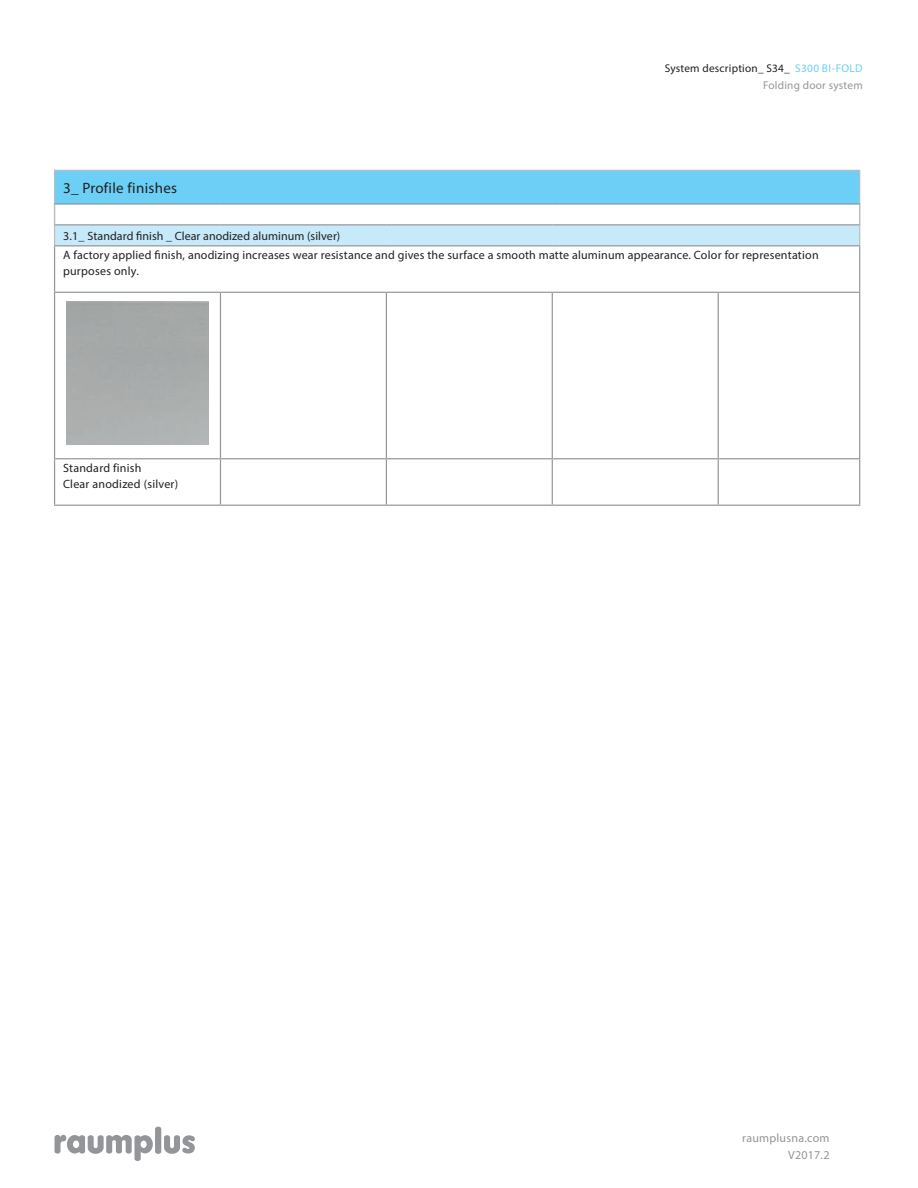
<style>
.page{position:relative;width:918px;height:1188px;background:#fff}
.page>*{position:absolute;margin:0;border:0;box-sizing:border-box;transform-origin:0 0}
.t1{font:15px "Myriad Pro";letter-spacing:.02em;color:#231f20}
.t2{font:12px/18.8px "Myriad Pro";letter-spacing:.015em;color:#231f20}
.t3{font:12px/17px "Myriad Pro";letter-spacing:.02em;color:#939598;text-align:right}
.t4{font:11.25px/17px "Myriad Pro";letter-spacing:.02em;color:#231f20;text-align:right}
.s1{color:#6bcff6}
.s2{color:#939598}
</style>
<div class="page">
<svg style="left:55px;top:1127px;width:140px;height:34px"></svg>
<div style="left:55px;top:170px;width:805px;height:34px;background:#6bcff6"></div>
<div style="left:55px;top:225px;width:805px;height:21px;background:#c6eafa"></div>
<hr style="left:386px;top:458px;width:166px;height:1px;background:#939598">
<hr style="left:552px;top:458px;width:166px;height:1px;background:#939598">
<hr style="left:552px;top:293px;width:1px;height:165px;background:#939598">
<hr style="left:552px;top:459px;width:1px;height:46px;background:#939598">
<hr style="left:859px;top:459px;width:1px;height:46px;background:#939598">
<hr style="left:54px;top:224px;width:166px;height:1px;background:#939598">
<hr style="left:220px;top:224px;width:166px;height:1px;background:#939598">
<hr style="left:386px;top:224px;width:166px;height:1px;background:#939598">
<hr style="left:552px;top:224px;width:166px;height:1px;background:#939598">
<hr style="left:718px;top:224px;width:142px;height:1px;background:#939598">
<hr style="left:54px;top:170px;width:166px;height:1px;background:#bcbdc0">
<hr style="left:54px;top:171px;width:1px;height:32px;background:#bcbdc0">
<hr style="left:220px;top:170px;width:166px;height:1px;background:#bcbdc0">
<hr style="left:386px;top:170px;width:166px;height:1px;background:#bcbdc0">
<hr style="left:552px;top:170px;width:166px;height:1px;background:#bcbdc0">
<hr style="left:718px;top:170px;width:142px;height:1px;background:#bcbdc0">
<hr style="left:859px;top:171px;width:1px;height:32px;background:#bcbdc0">
<hr style="left:54px;top:203px;width:166px;height:2px;background:#939598">
<hr style="left:220px;top:203px;width:166px;height:2px;background:#939598">
<hr style="left:386px;top:203px;width:166px;height:2px;background:#939598">
<hr style="left:552px;top:203px;width:166px;height:2px;background:#939598">
<hr style="left:718px;top:203px;width:142px;height:2px;background:#939598">
<svg style="left:54px;top:205px;width:1px;height:40px"></svg>
<svg style="left:859px;top:205px;width:1px;height:40px"></svg>
<hr style="left:220px;top:505px;width:166px;height:1px;background:#939598">
<hr style="left:386px;top:505px;width:166px;height:1px;background:#939598">
<hr style="left:552px;top:505px;width:166px;height:1px;background:#939598">
<hr style="left:718px;top:505px;width:142px;height:1px;background:#939598">
<hr style="left:54px;top:293px;width:1px;height:165px;background:#939598">
<hr style="left:220px;top:293px;width:1px;height:165px;background:#939598">
<hr style="left:386px;top:293px;width:1px;height:165px;background:#939598">
<hr style="left:220px;top:458px;width:166px;height:1px;background:#939598">
<hr style="left:386px;top:459px;width:1px;height:46px;background:#939598">
<hr style="left:718px;top:459px;width:1px;height:46px;background:#939598">
<hr style="left:718px;top:293px;width:1px;height:165px;background:#939598">
<hr style="left:859px;top:293px;width:1px;height:165px;background:#939598">
<hr style="left:718px;top:458px;width:142px;height:1px;background:#939598">
<hr style="left:54px;top:458px;width:166px;height:1px;background:#939598">
<hr style="left:54px;top:459px;width:1px;height:46px;background:#939598">
<hr style="left:220px;top:459px;width:1px;height:46px;background:#939598">
<hr style="left:54px;top:505px;width:166px;height:1px;background:#939598">
<hr style="left:54px;top:245px;width:166px;height:1px;background:#939598">
<hr style="left:54px;top:246px;width:1px;height:46px;background:#939598">
<hr style="left:220px;top:245px;width:166px;height:1px;background:#939598">
<hr style="left:386px;top:245px;width:166px;height:1px;background:#939598">
<hr style="left:552px;top:245px;width:166px;height:1px;background:#939598">
<hr style="left:718px;top:245px;width:142px;height:1px;background:#939598">
<hr style="left:859px;top:246px;width:1px;height:46px;background:#939598">
<hr style="left:54px;top:292px;width:166px;height:1px;background:#939598">
<hr style="left:220px;top:292px;width:166px;height:1px;background:#939598">
<hr style="left:386px;top:292px;width:166px;height:1px;background:#939598">
<hr style="left:552px;top:292px;width:166px;height:1px;background:#939598">
<hr style="left:718px;top:292px;width:142px;height:1px;background:#939598">
<p class="t4" style="left:665px;top:60px;width:199px">System description_ S34_ <span class="s1">S300 BI-FOLD<br></span><span class="s2">Folding door system</span></p>
<p class="t1" style="left:63px;top:179px;width:116px">3_ Profile finishes</p>
<p class="t2" style="left:63px;top:226px;width:757px">3.1_ Standard finish _ Clear anodized aluminum (silver)<br>A factory applied finish, anodizing increases wear resistance and gives the surface a smooth matte aluminum appearance. Color for representation</p>
<p class="t2" style="left:63px;top:262px;width:77px">purposes only.</p>
<p class="t2" style="left:63px;top:459px;width:117px;line-height:16.5px">Standard finish<br>Clear anodized (silver)</p>
<p class="t3" style="left:742px;top:1129px;width:89px">raumplusna.com<br>V2017.2</p>
</div>
